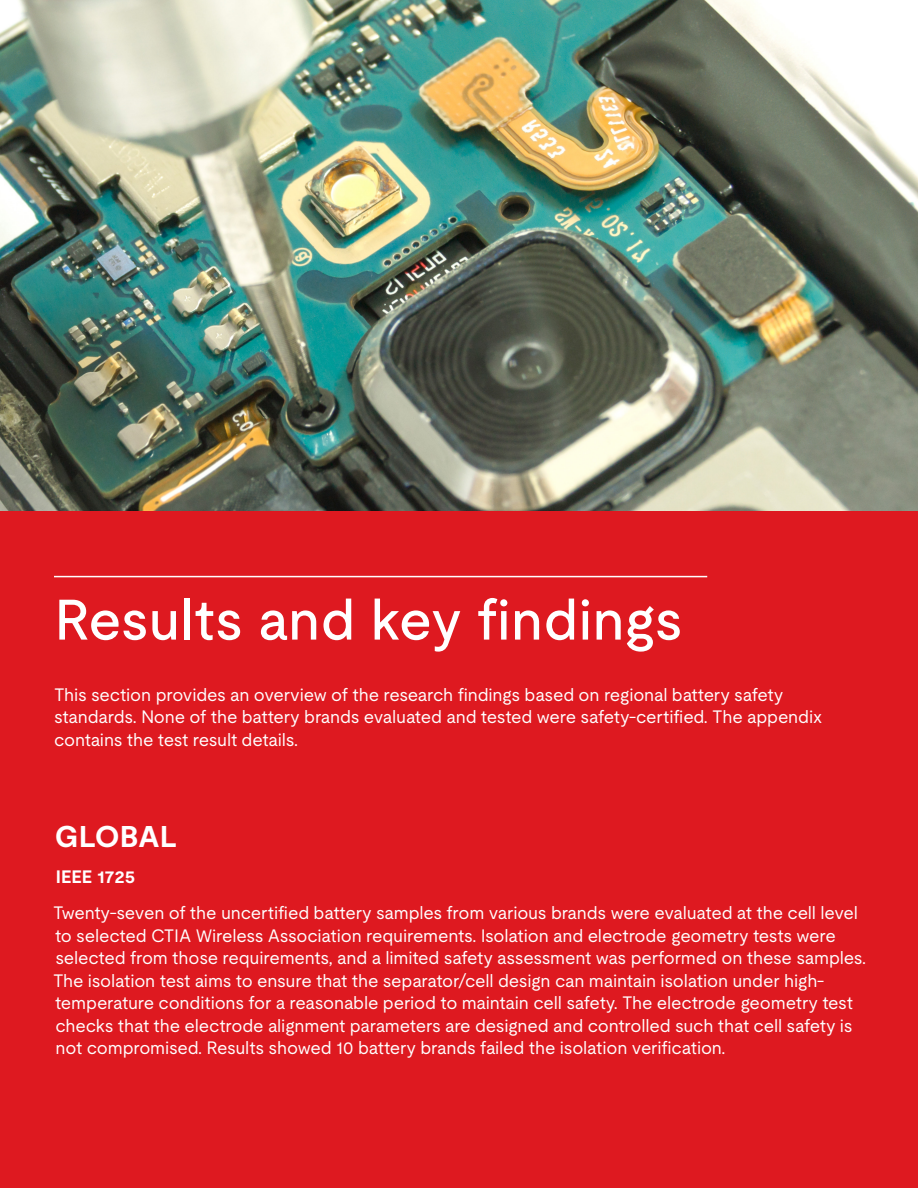
<style>
.page{position:relative;width:918px;height:1188px;background:#fff}
.page>*{position:absolute;margin:0;border:0;box-sizing:border-box;transform-origin:0 0}
.Interior_Headline_Medium_42pt_with_rule_{font:500 57px "UL Moderat";color:#fff}
.Body_header_Bold_12pt{font:700 30px "UL Moderat";color:#fff}
.Body_copy_Regular_12pt{font:18px/22.5px "UL Moderat";letter-spacing:-.01em;color:#fff}
.Body_header_Bold_12pt-2{font:700 18px "UL Moderat";color:#fff}
</style>
<div class="page">
<img style="left:0;top:0;width:918px;height:512px">
<div style="left:0;top:512px;width:918px;height:676px;background:#de1920"></div>
<hr style="left:54px;top:576px;width:653px;height:1px;background:#fff">
<p class="Interior_Headline_Medium_42pt_with_rule_" style="left:54px;top:575px;width:630px">Results and key findings</p>
<p class="Body_copy_Regular_12pt" style="left:54px;top:682px;width:770px">This section provides an overview of the research findings based on regional battery safety standards. None of the battery brands evaluated and tested were safety-certified. The appendix contains the test result details.</p>
<p class="Body_header_Bold_12pt" style="left:55px;top:813px;width:124px">GLOBAL</p>
<p class="Body_header_Bold_12pt-2" style="left:56px;top:863px;width:81px">IEEE 1725</p>
<p class="Body_copy_Regular_12pt" style="left:53px;top:901px;width:815px">Twenty-seven of the uncertified battery samples from various brands were evaluated at the cell level to selected CTIA Wireless Association requirements. Isolation and electrode geometry tests were selected from those requirements, and a limited safety assessment was performed on these samples.<br>The isolation test aims to ensure that the separator/cell design can maintain isolation under high&shy;temperature conditions for a reasonable period to maintain cell safety. The electrode geometry test checks that the electrode alignment parameters are designed and controlled such that cell safety is not compromised. Results showed 10 battery brands failed the isolation verification.</p>
</div>
